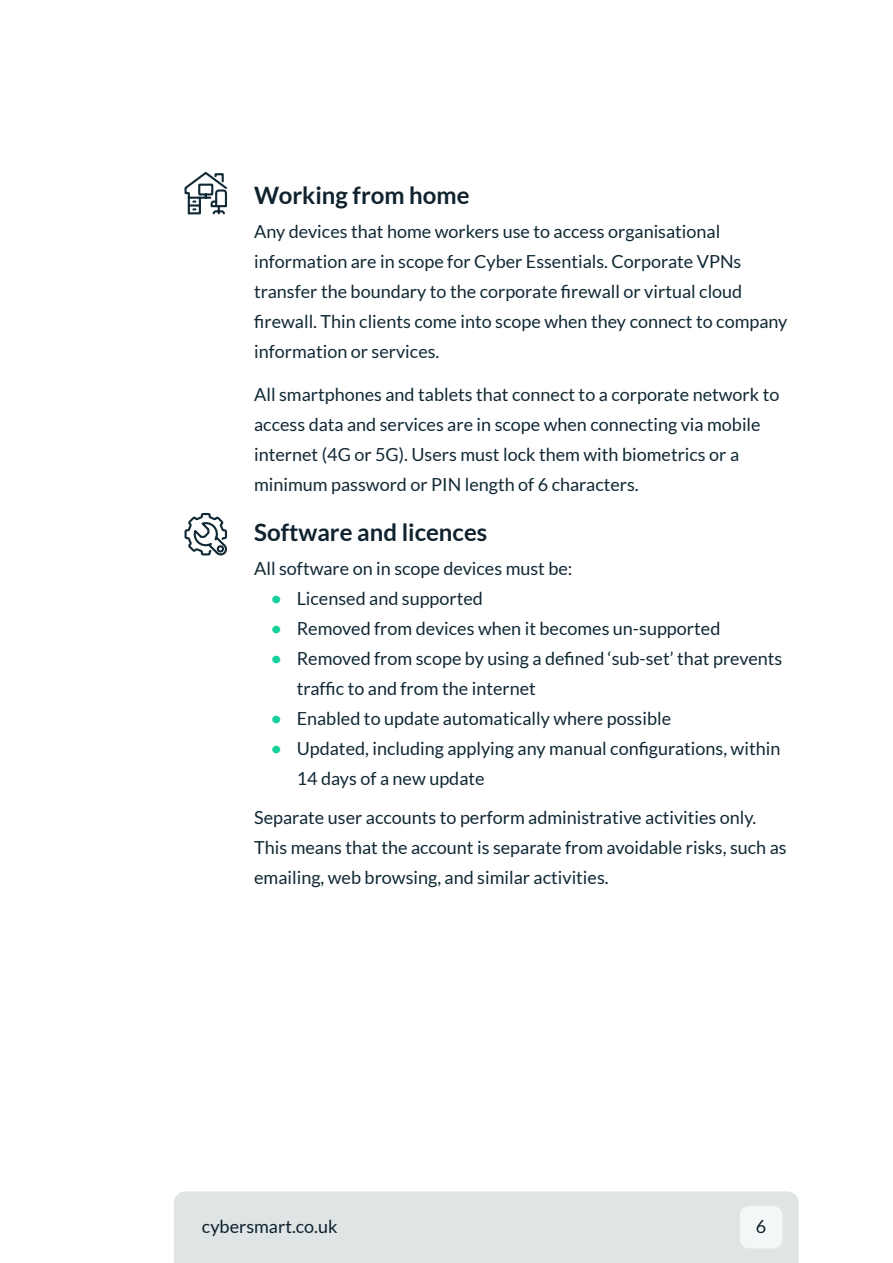
<style>
.page{position:relative;width:893px;height:1263px;background:#fff}
.page>*{position:absolute;margin:0;border:0;box-sizing:border-box;transform-origin:0 0}
.t1{font:700 24px "Lato";color:#0f222d}
.t2{font:18px/30px "Lato";color:#112935}
.t3{font:18px "Lato";color:#0f222d}
.s1{font-weight:700;color:#15d19b}
</style>
<div class="page">
<div style="left:174px;top:1191px;width:625px;height:72px;background:#dfe5e5"></div>
<div style="left:740px;top:1206px;width:42px;height:42px;background:#f3f7f7;border-radius:9px"></div>
<svg style="left:184px;top:172px;width:43px;height:43px"></svg>
<svg style="left:184px;top:512px;width:43px;height:44px"></svg>
<h1 class="t1" style="left:254px;top:181px;width:217px">Working from home</h1>
<p class="t2" style="left:254px;top:217px;width:535px">Any devices that home workers use to access organisational information are in scope for Cyber Essentials. Corporate VPNs transfer the boundary to the corporate firewall or virtual cloud firewall. Thin clients come into scope when they connect to company information or services.</p>
<p class="t2" style="left:254px;top:379px;width:527px">All smartphones and tablets that connect to a corporate network to access data and services are in scope when connecting via mobile internet (4G or 5G). Users must lock them with biometrics or a minimum password or PIN length of 6 characters.</p>
<h1 class="t1" style="left:254px;top:518px;width:235px">Software and licences</h1>
<p class="t2" style="left:254px;top:554px;width:320px">All software on in scope devices must be:</p>
<p class="t2" style="left:271px;top:584px;width:213px"><span class="s1">•</span> Licensed and supported</p>
<p class="t2" style="left:271px;top:614px;width:451px"><span class="s1">•</span> Removed from devices when it becomes un-supported</p>
<p class="t2" style="left:297px;top:644px;width:487px;text-indent:-26px"><span class="s1">•</span> Removed from scope by using a defined ‘sub-set’ that prevents traffic to and from the internet</p>
<p class="t2" style="left:271px;top:704px;width:401px"><span class="s1">•</span> Enabled to update automatically where possible</p>
<p class="t2" style="left:297px;top:734px;width:485px;text-indent:-26px"><span class="s1">•</span> Updated, including applying any manual configurations, within<br>14 days of a new update</p>
<p class="t2" style="left:254px;top:802px;width:534px">Separate user accounts to perform administrative activities only.<br>This means that the account is separate from avoidable risks, such as emailing, web browsing, and similar activities.</p>
<p class="t3" style="left:202px;top:1216px;width:137px">cybersmart.co.uk</p>
<p class="t3" style="left:756px;top:1216px;width:12px">6</p>
</div>
